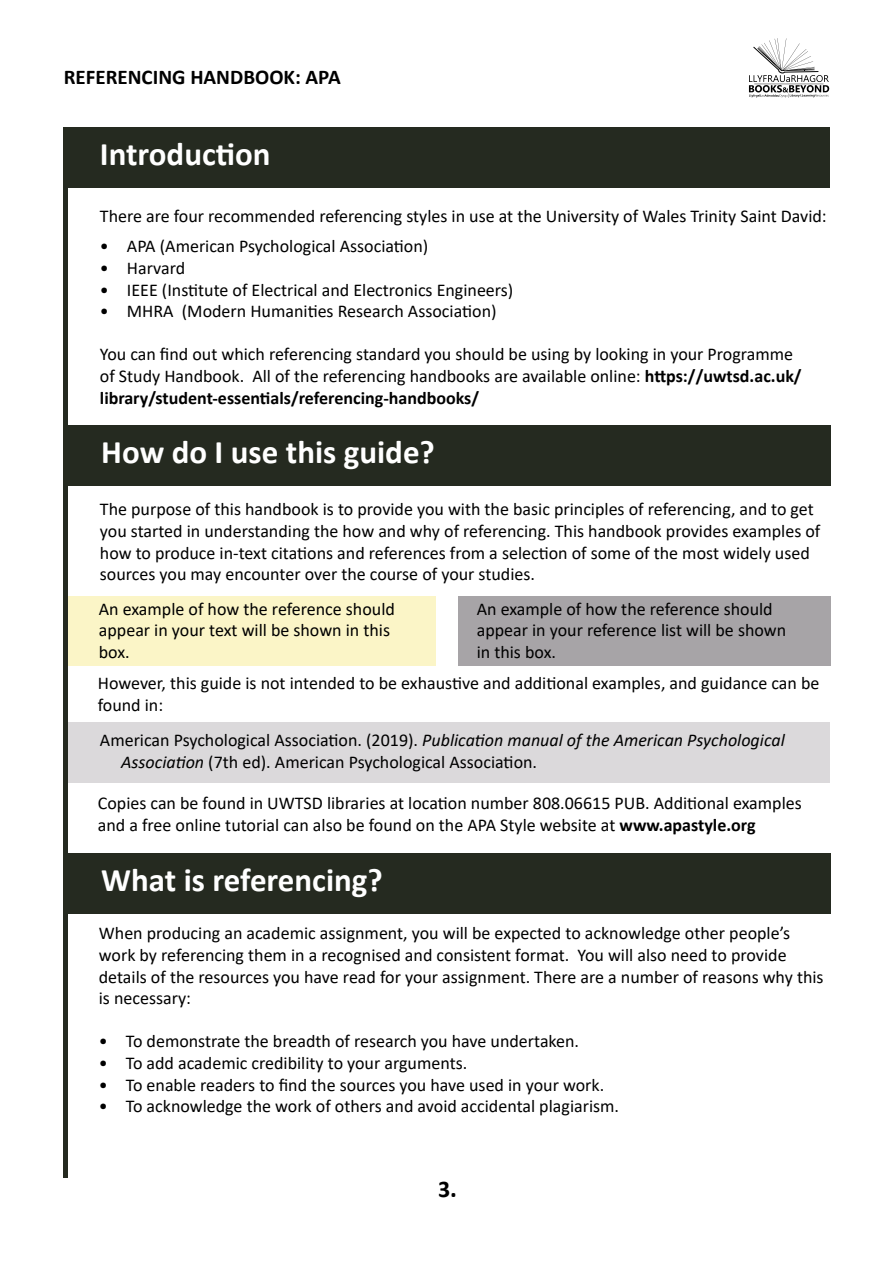
<style>
.page{position:relative;width:893px;height:1263px;background:#fff}
.page>*{position:absolute;margin:0;border:0;box-sizing:border-box;transform-origin:0 0}
.t1{font:700 33px "Calibri";color:#fff}
.t2{font:700 24px "Calibri";color:#000}
.t3{font:700 21px "Calibri";color:#000}
.t4{font:18px/21.6px "Calibri";color:#000}
.s1{font-weight:700}
.s2{font-style:italic}
.s3{font-size:25.5px}
</style>
<div class="page">
<svg style="left:749px;top:38px;width:80px;height:60px"></svg>
<div style="left:68px;top:596px;width:368px;height:70px;background:#fbf5c7"></div>
<div style="left:458px;top:596px;width:372px;height:70px;background:#a7a4a7"></div>
<div style="left:67px;top:128px;width:762px;height:60px;background:#252a20"></div>
<div style="left:68px;top:425px;width:762px;height:60px;background:#252a20"></div>
<div style="left:68px;top:853px;width:762px;height:60px;background:#252a20"></div>
<div style="left:68px;top:723px;width:761px;height:60px;background:#dbd9db"></div>
<hr style="left:64px;top:128px;width:4px;height:1050px;background:#252a20">
<p class="t3" style="left:64px;top:62px;width:278px">REFERENCING HANDBOOK: APA</p>
<h1 class="t1" style="left:100px;top:131px;width:172px">Introduction</h1>
<p class="t4" style="left:100px;top:205px;width:728px">There are four recommended referencing styles in use at the University of Wales Trinity Saint David:</p>
<p class="t4" style="left:100px;top:235px;width:330px">• APA (American Psychological Association)</p>
<p class="t4" style="left:100px;top:257px;width:87px">• Harvard</p>
<p class="t4" style="left:100px;top:278px;width:415px">• IEEE (Institute of Electrical and Electronics Engineers)</p>
<p class="t4" style="left:100px;top:300px;width:398px">• MHRA (Modern Humanities Research Association)</p>
<p class="t4" style="left:100px;top:343px;width:703px">You can find out which referencing standard you should be using by looking in your Programme of Study Handbook. All of the referencing handbooks are available online: <span class="s1">https://uwtsd.ac.uk/ library/student-essentials/referencing-handbooks/</span></p>
<h1 class="t1" style="left:101px;top:428px;width:335px">How do I use this guide?</h1>
<p class="t4" style="left:100px;top:498px;width:722px">The purpose of this handbook is to provide you with the basic principles of referencing, and to get you started in understanding the how and why of referencing. This handbook provides examples of how to produce in-text citations and references from a selection of some of the most widely used sources you may encounter over the course of your studies.</p>
<p class="t4" style="left:99px;top:597px;width:298px">An example of how the reference should appear in your text will be shown in this box.</p>
<p class="t4" style="left:477px;top:597px;width:311px">An example of how the reference should appear in your reference list will be shown in this box.</p>
<p class="t4" style="left:98px;top:672px;width:723px">However, this guide is not intended to be exhaustive and additional examples, and guidance can be found in:</p>
<p class="t4" style="left:121px;top:729px;width:665px;text-indent:-21px">American Psychological Association. (2019). <span class="s2">Publication manual of the American Psychological<br>Association</span> (7th ed). American Psychological Association.</p>
<p class="t4" style="left:98px;top:792px;width:705px">Copies can be found in UWTSD libraries at location number 808.06615 PUB. Additional examples and a free online tutorial can also be found on the APA Style website at <span class="s1">www.apastyle.org</span></p>
<h1 class="t1" style="left:101px;top:856px;width:283px">What is referencing?</h1>
<p class="t4" style="left:99px;top:922px;width:726px">When producing an academic assignment, you will be expected to acknowledge other people’s work by referencing them in a recognised and consistent format. You will also need to provide details of the resources you have read for your assignment. There are a number of reasons why this is necessary:</p>
<p class="t4" style="left:99px;top:1030px;width:482px">• To demonstrate the breadth of research you have undertaken.</p>
<p class="t4" style="left:99px;top:1052px;width:370px">• To add academic credibility to your arguments.</p>
<p class="t4" style="left:99px;top:1073px;width:507px">• To enable readers to find the sources you have used in your work.</p>
<p class="t4" style="left:99px;top:1095px;width:522px">• To acknowledge the work of others and avoid accidental plagiarism.</p>
<h2 class="t2" style="left:438px;top:1172px;width:20px">3<span class="s3">.</span></h2>
</div>
